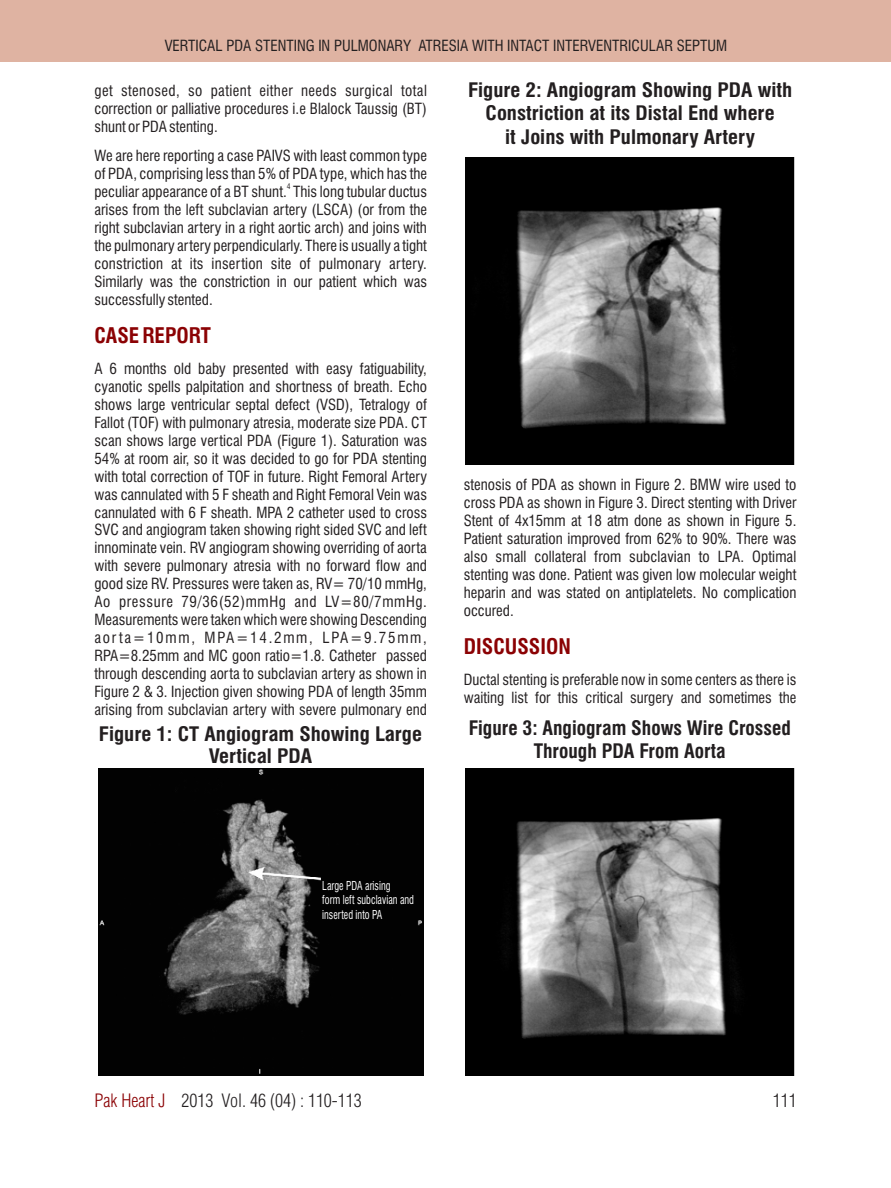
<style>
.page{position:relative;width:891px;height:1188px;background:#fff}
.page>*{position:absolute;margin:0;border:0;box-sizing:border-box;transform-origin:0 0}
.t1{font:700 condensed 21px "Swiss 721 BT";color:#8b0204}
.t2{font:700 condensed 19.5px/23.4px "Swiss 721 BT";color:#231f20;text-align:center;scale:1.07 1}
.t3{font:700 condensed 19.5px/23.4px "Swiss 721 BT";color:#231f20;text-align:center}
.t4{font:18px "Switzerland Cond Light Plain";color:#231f20}
.t5{font:18px "Switzerland Cond Light Plain";color:#8b0204}
.t6{font:condensed 15px/18px "Swiss 721 BT";color:#231f20;text-align:justify}
.t7{font:condensed 12px/14.4px "Swiss 721 BT";color:#fff;scale:.84 1}
.t8{font:condensed 7.5px "Swiss 721 BT";color:#231f20}
</style>
<div class="page">
<div style="left:0;top:0;width:891px;height:62px;background:#dfb3a2"></div>
<img style="left:466px;top:157px;width:329px;height:307px">
<img style="left:465px;top:768px;width:329px;height:307px">
<img style="left:98px;top:768px;width:325px;height:307px">
<p class="t6" style="left:165px;top:39px;width:564px">VERTICAL PDA STENTING IN PULMONARY ATRESIA WITH INTACT INTERVENTRICULAR SEPTUM</p>
<p class="t6" style="left:94px;top:83px;width:334px">get stenosed, so patient either needs surgical total correction or palliative procedures i.e Blalock Taussig (BT) shunt or PDA stenting.</p>
<p class="t6" style="left:94px;top:148px;width:334px">We are here reporting a case PAIVS with least common type of PDA, comprising less than 5% of PDA type, which has the</p>
<p class="t8" style="left:287px;top:184px;width:5px">4</p>
<p class="t6" style="left:94px;top:184px;width:334px">peculiar appearance of a BT shunt. This long tubular ductus arises from the left subclavian artery (LSCA) (or from the right subclavian artery in a right aortic arch) and joins with the pulmonary artery perpendicularly. There is usually a tight constriction at its insertion site of pulmonary artery.<br>Similarly was the constriction in our patient which was successfully stented.</p>
<h1 class="t1" style="left:94px;top:327px;width:118px">CASE REPORT</h1>
<p class="t6" style="left:94px;top:361px;width:334px">A 6 months old baby presented with easy fatiguability, cyanotic spells palpitation and shortness of breath. Echo shows large ventricular septal defect (VSD), Tetralogy of Fallot (TOF) with pulmonary atresia, moderate size PDA. CT scan shows large vertical PDA (Figure 1). Saturation was 54% at room air, so it was decided to go for PDA stenting with total correction of TOF in future. Right Femoral Artery was cannulated with 5 F sheath and Right Femoral Vein was cannulated with 6 F sheath. MPA 2 catheter used to cross SVC and angiogram taken showing right sided SVC and left innominate vein. RV angiogram showing overriding of aorta with severe pulmonary atresia with no forward flow and good size RV. Pressures were taken as, RV= 70/10 mmHg, Ao pressure 79/36(52)mmHg and LV=80/7mmHg.<br>Measurements were taken which were showing Descending aorta=10mm, MPA=14.2mm, LPA=9.75mm, RPA=8.25mm and MC goon ratio=1.8. Catheter passed through descending aorta to subclavian artery as shown in Figure 2 &amp; 3. Injection given showing PDA of length 35mm arising from subclavian artery with severe pulmonary end</p>
<h2 class="t2" style="left:99px;top:726px;width:304px;line-height:21.5px">Figure 1: CT Angiogram Showing Large<br>Vertical PDA</h2>
<h2 class="t2" style="left:468px;top:80px;width:305px">Figure 2: Angiogram Showing PDA with<br>Constriction at its Distal End where<br>it Joins with Pulmonary Artery</h2>
<p class="t6" style="left:464px;top:477px;width:334px">stenosis of PDA as shown in Figure 2. BMW wire used to cross PDA as shown in Figure 3. Direct stenting with Driver Stent of 4x15mm at 18 atm done as shown in Figure 5.<br>Patient saturation improved from 62% to 90%. There was also small collateral from subclavian to LPA. Optimal stenting was done. Patient was given low molecular weight heparin and was stated on antiplatelets. No complication occured.</p>
<h1 class="t1" style="left:464px;top:638px;width:109px">DISCUSSION</h1>
<p class="t6" style="left:464px;top:672px;width:334px">Ductal stenting is preferable now in some centers as there is waiting list for this critical surgery and sometimes the</p>
<h2 class="t3" style="left:469px;top:718px;width:324px">Figure 3: Angiogram Shows Wire Crossed<br>Through PDA From Aorta</h2>
<p class="t7" style="left:322px;top:880px;width:111px">Large PDA arising<br>form left subclavian and inserted into PA</p>
<p class="t4" style="left:182px;top:1094px;width:182px">2013 Vol. 46 (04) : 110-113</p>
<p class="t5" style="left:94px;top:1094px;width:73px">Pak Heart J</p>
<p class="t4" style="left:773px;top:1094px;width:25px">111</p>
</div>
